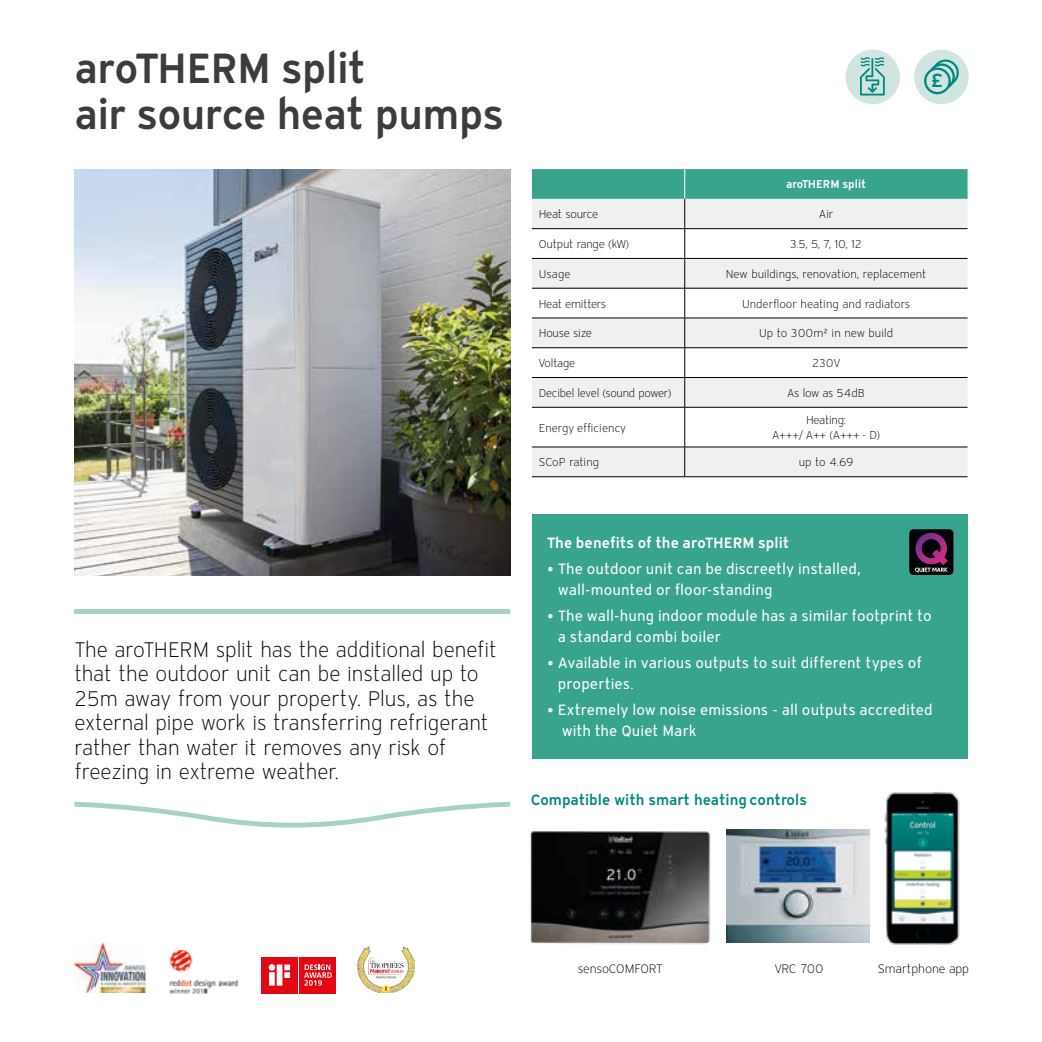
<style>
.page{position:relative;width:1042px;height:1042px;background:#fff}
.page>*{position:absolute;margin:0;border:0;box-sizing:border-box;transform-origin:0 0}
.t1{font:600 42px/45.5px "Vaillant 16";letter-spacing:-.015em;color:#3c3c3b}
.t2{font:300 21px/24.5px "Vaillant 16";letter-spacing:-.005em;color:#000}
.t3{font:600 18.9px "Vaillant 16";color:#00897e}
.t4{font:14.88px/21px "Vaillant 16";letter-spacing:.005em;color:#fff}
.t5{font:600 14.88px "Vaillant 16";color:#00897e}
.t6{font:600 14.88px "Vaillant 16";color:#fff}
.t7{font:300 12.25px "Vaillant 16";letter-spacing:-.01em;color:#000}
.t8{font:300 11.38px/14.9px "Vaillant 16";letter-spacing:-.02em;color:#000;text-align:center}
.t9{font:300 11.38px "Vaillant 16";color:#000}
.t10{font:600 11.38px "Vaillant 16";color:#fff}
</style>
<div class="page">
<img style="left:74px;top:169px;width:436px;height:407px">
<div style="left:532px;top:448px;width:435px;height:28px;background:#f0f0f0"></div>
<svg style="left:532px;top:408px;width:435px;height:39px"></svg>
<svg style="left:532px;top:289px;width:435px;height:29px"></svg>
<hr style="left:532px;top:288px;width:153px;height:1px;background:#000">
<hr style="left:532px;top:407px;width:153px;height:1px;background:#000">
<hr style="left:532px;top:447px;width:153px;height:1px;background:#000">
<hr style="left:532px;top:476px;width:153px;height:1px;background:#000">
<hr style="left:685px;top:288px;width:282px;height:1px;background:#000">
<hr style="left:684px;top:288px;width:1px;height:30px;background:#000">
<svg style="left:532px;top:318px;width:435px;height:89px"></svg>
<hr style="left:685px;top:407px;width:282px;height:1px;background:#000">
<hr style="left:684px;top:407px;width:1px;height:40px;background:#000">
<hr style="left:685px;top:447px;width:282px;height:1px;background:#000">
<svg style="left:684px;top:447px;width:1px;height:29px"></svg>
<hr style="left:685px;top:476px;width:282px;height:1px;background:#000">
<svg style="left:532px;top:169px;width:435px;height:119px"></svg>
<hr style="left:532px;top:228px;width:153px;height:1px;background:#000">
<hr style="left:685px;top:228px;width:282px;height:1px;background:#000">
<div style="left:532px;top:514px;width:435px;height:244px;background:#39a48e"></div>
<svg style="left:74px;top:802px;width:436px;height:26px"></svg>
<div style="left:74px;top:609px;width:436px;height:5px;background:#a6d2c4"></div>
<div style="left:259px;top:955px;width:79px;height:40px;background:linear-gradient(to right,#e30613,#e30613)"></div>
<div style="left:261px;top:957px;width:37px;height:36px;background:#e30613"></div>
<svg style="left:269px;top:964px;width:21px;height:21px"></svg>
<div style="left:300px;top:957px;width:36px;height:36px;background:#e30613"></div>
<svg style="left:304px;top:964px;width:28px;height:21px"></svg>
<img style="left:169px;top:950px;width:69px;height:43px">
<img style="left:74px;top:942px;width:71px;height:51px">
<img style="left:357px;top:946px;width:58px;height:46px">
<svg style="left:382px;top:985px;width:8px;height:7px"></svg>
<svg style="left:368px;top:957px;width:36px;height:21px"></svg>
<div style="left:914px;top:50px;width:54px;height:54px;background:#d0e5e0;border-radius:50%"></div>
<svg style="left:924px;top:60px;width:35px;height:34px"></svg>
<div style="left:845px;top:50px;width:55px;height:54px;background:#d0e5e0;border-radius:50%"></div>
<svg style="left:860px;top:57px;width:25px;height:38px"></svg>
<div style="left:909px;top:529px;width:44px;height:46px;background:#010203;border-radius:4px"></div>
<svg style="left:915px;top:533px;width:32px;height:39px"></svg>
<img style="left:530px;top:831px;width:180px;height:114px">
<img style="left:726px;top:830px;width:143px;height:112px">
<img style="left:884px;top:792px;width:76px;height:153px">
<h1 class="t1" style="left:74px;top:44px;width:431px">aroTHERM split<br>air source heat pumps</h1>
<p class="t2" style="left:74px;top:637px;width:424px">The aroTHERM split has the additional benefit that the outdoor unit can be installed up to 25m away from your property. Plus, as the external pipe work is transferring refrigerant rather than water it removes any risk of freezing in extreme weather.</p>
<p class="t10" style="left:786px;top:177px;width:82px">aroTHERM split</p>
<p class="t3" style="left:931px;top:67px;width:14px">£</p>
<p class="t8" style="left:539px;top:207px;width:61px">Heat source</p>
<p class="t8" style="left:819px;top:207px;width:16px">Air</p>
<p class="t8" style="left:539px;top:236px;width:92px">Output range (kW)</p>
<p class="t8" style="left:790px;top:236px;width:73px">3.5, 5, 7, 10, 12</p>
<p class="t8" style="left:539px;top:266px;width:33px">Usage</p>
<p class="t8" style="left:726px;top:266px;width:202px">New buildings, renovation, replacement</p>
<p class="t8" style="left:539px;top:296px;width:69px">Heat emitters</p>
<p class="t9" style="left:742px;top:296px;width:170px">Underfloor heating and radiators</p>
<p class="t8" style="left:539px;top:326px;width:55px">House size</p>
<p class="t9" style="left:759px;top:326px;width:136px">Up to 300m² in new build</p>
<p class="t8" style="left:539px;top:355px;width:38px">Voltage</p>
<p class="t8" style="left:812px;top:355px;width:29px">230V</p>
<p class="t8" style="left:539px;top:385px;width:134px">Decibel level (sound power)</p>
<p class="t8" style="left:787px;top:385px;width:79px">As low as 54dB</p>
<p class="t8" style="left:539px;top:420px;width:89px">Energy efficiency</p>
<p class="t8" style="left:772px;top:412px;width:110px">Heating:<br>A+++/ A++ (A+++ - D)</p>
<p class="t8" style="left:539px;top:455px;width:62px">SCoP rating</p>
<p class="t8" style="left:799px;top:455px;width:56px">up to 4.69</p>
<p class="t6" style="left:547px;top:533px;width:244px">The benefits of the aroTHERM split</p>
<p class="t4" style="left:558px;top:558px;width:305px;text-indent:-11px">• The outdoor unit can be discreetly installed, wall-mounted or floor-standing</p>
<p class="t4" style="left:558px;top:605px;width:375px;text-indent:-11px">• The wall-hung indoor module has a similar footprint to a standard combi boiler</p>
<p class="t4" style="left:558px;top:652px;width:366px;text-indent:-11px">• Available in various outputs to suit different types of properties.</p>
<p class="t4" style="left:562px;top:699px;width:373px;text-indent:-15px">• Extremely low noise emissions - all outputs accredited with the Quiet Mark</p>
<p class="t5" style="left:531px;top:790px;width:278px">Compatible with smart heating controls</p>
<p class="t7" style="left:578px;top:961px;width:86px">sensoCOMFORT</p>
<p class="t7" style="left:774px;top:961px;width:50px">VRC 700</p>
<p class="t7" style="left:878px;top:961px;width:93px">Smartphone app</p>
</div>
